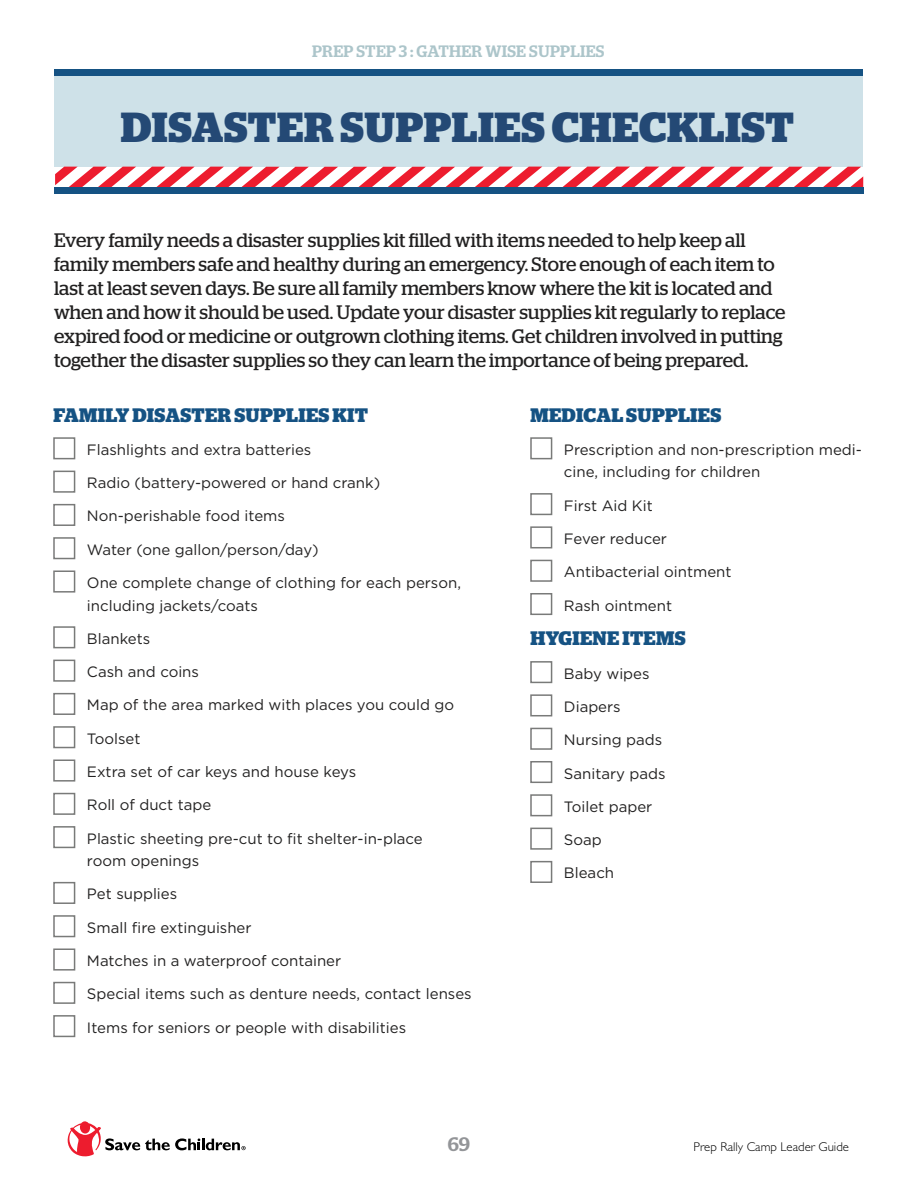
<style>
.page{position:relative;width:918px;height:1188px;background:#fff}
.page>*{position:absolute;margin:0;border:0;box-sizing:border-box;transform-origin:0 0}
.t1{font:700 42px "Stag";letter-spacing:.02em;color:#244975}
.t2{font:19.5px/24px "Stag";color:#222121}
.t3{font:700 19.5px "Stag";letter-spacing:.02em;color:#155283}
.t4{font:500 19.5px "Stag";color:#939598}
.t5{font:500 16.5px "Stag";letter-spacing:.02em;color:#acc5ca}
.t6{font:15px/22.5px "Gotham HTF";color:#222121}
.t7{font:300 12.75px "Gill Sans";color:#000}
</style>
<div class="page">
<div style="left:53px;top:437px;width:22px;height:22px;border:2px solid #797a79"></div>
<div style="left:53px;top:471px;width:22px;height:22px;border:2px solid #797a79"></div>
<div style="left:53px;top:504px;width:22px;height:22px;border:2px solid #797a79"></div>
<div style="left:53px;top:537px;width:22px;height:22px;border:2px solid #797a79"></div>
<div style="left:53px;top:570px;width:22px;height:23px;border:2px solid #797a79"></div>
<div style="left:53px;top:626px;width:22px;height:22px;border:2px solid #797a79"></div>
<div style="left:53px;top:660px;width:22px;height:22px;border:2px solid #797a79"></div>
<div style="left:53px;top:693px;width:22px;height:22px;border:2px solid #797a79"></div>
<div style="left:53px;top:726px;width:22px;height:22px;border:2px solid #797a79"></div>
<div style="left:53px;top:759px;width:22px;height:23px;border:2px solid #797a79"></div>
<div style="left:53px;top:793px;width:22px;height:22px;border:2px solid #797a79"></div>
<div style="left:53px;top:826px;width:22px;height:22px;border:2px solid #797a79"></div>
<div style="left:53px;top:882px;width:22px;height:22px;border:2px solid #797a79"></div>
<div style="left:53px;top:915px;width:22px;height:22px;border:2px solid #797a79"></div>
<div style="left:53px;top:948px;width:22px;height:23px;border:2px solid #797a79"></div>
<div style="left:53px;top:982px;width:22px;height:22px;border:2px solid #797a79"></div>
<div style="left:53px;top:1015px;width:22px;height:22px;border:2px solid #797a79"></div>
<div style="left:530px;top:437px;width:22px;height:22px;border:2px solid #797a79"></div>
<div style="left:530px;top:493px;width:22px;height:22px;border:2px solid #797a79"></div>
<div style="left:530px;top:526px;width:22px;height:22px;border:2px solid #797a79"></div>
<div style="left:530px;top:560px;width:22px;height:22px;border:2px solid #797a79"></div>
<div style="left:530px;top:593px;width:22px;height:22px;border:2px solid #797a79"></div>
<div style="left:530px;top:661px;width:22px;height:22px;border:2px solid #797a79"></div>
<div style="left:530px;top:694px;width:22px;height:22px;border:2px solid #797a79"></div>
<div style="left:530px;top:728px;width:22px;height:22px;border:2px solid #797a79"></div>
<div style="left:530px;top:761px;width:22px;height:22px;border:2px solid #797a79"></div>
<div style="left:530px;top:794px;width:22px;height:22px;border:2px solid #797a79"></div>
<div style="left:530px;top:828px;width:22px;height:22px;border:2px solid #797a79"></div>
<div style="left:530px;top:861px;width:22px;height:22px;border:2px solid #797a79"></div>
<div style="left:54px;top:76px;width:808px;height:91px;background:#cee1e8"></div>
<svg style="left:55px;top:167px;width:808px;height:21px"></svg>
<div style="left:54px;top:188px;width:810px;height:6px;background:#155283"></div>
<div style="left:54px;top:70px;width:809px;height:6px;background:#155283"></div>
<svg style="left:68px;top:1121px;width:178px;height:36px"></svg>
<p class="t5" style="left:312px;top:42px;width:294px">PREP STEP 3 : GATHER WISE SUPPLIES</p>
<h1 class="t1" style="left:121px;top:102px;width:675px">DISASTER SUPPLIES CHECKLIST</h1>
<p class="t2" style="left:54px;top:228px;width:733px">Every family needs a disaster supplies kit filled with items needed to help keep all family members safe and healthy during an emergency. Store enough of each item to last at least seven days. Be sure all family members know where the kit is located and when and how it should be used. Update your disaster supplies kit regularly to replace expired food or medicine or outgrown clothing items. Get children involved in putting together the disaster supplies so they can learn the importance of being prepared.</p>
<h2 class="t3" style="left:53px;top:403px;width:316px">FAMILY DISASTER SUPPLIES KIT</h2>
<p class="t6" style="left:87px;top:438px;width:226px">Flashlights and extra batteries</p>
<p class="t6" style="left:87px;top:471px;width:295px">Radio (battery-powered or hand crank)</p>
<p class="t6" style="left:87px;top:505px;width:200px">Non-perishable food items</p>
<p class="t6" style="left:87px;top:538px;width:233px">Water (one gallon/person/day)</p>
<p class="t6" style="left:87px;top:571px;width:376px">One complete change of clothing for each person, including jackets/coats</p>
<p class="t6" style="left:87px;top:627px;width:65px">Blankets</p>
<p class="t6" style="left:87px;top:660px;width:114px">Cash and coins</p>
<p class="t6" style="left:87px;top:694px;width:369px">Map of the area marked with places you could go</p>
<p class="t6" style="left:87px;top:727px;width:55px">Toolset</p>
<p class="t6" style="left:87px;top:760px;width:271px">Extra set of car keys and house keys</p>
<p class="t6" style="left:87px;top:794px;width:126px">Roll of duct tape</p>
<p class="t6" style="left:87px;top:827px;width:337px">Plastic sheeting pre-cut to fit shelter-in-place room openings</p>
<p class="t6" style="left:87px;top:883px;width:92px">Pet supplies</p>
<p class="t6" style="left:87px;top:916px;width:166px">Small fire extinguisher</p>
<p class="t6" style="left:87px;top:949px;width:256px">Matches in a waterproof container</p>
<p class="t6" style="left:87px;top:983px;width:386px">Special items such as denture needs, contact lenses</p>
<p class="t6" style="left:87px;top:1016px;width:321px">Items for seniors or people with disabilities</p>
<h2 class="t3" style="left:530px;top:403px;width:192px">MEDICAL SUPPLIES</h2>
<p class="t6" style="left:564px;top:438px;width:299px">Prescription and non-prescription medi&shy;cine, including for children</p>
<p class="t6" style="left:564px;top:494px;width:90px">First Aid Kit</p>
<p class="t6" style="left:564px;top:527px;width:105px">Fever reducer</p>
<p class="t6" style="left:564px;top:560px;width:169px">Antibacterial ointment</p>
<p class="t6" style="left:564px;top:594px;width:110px">Rash ointment</p>
<h2 class="t3" style="left:530px;top:627px;width:157px">HYGIENE ITEMS</h2>
<p class="t6" style="left:564px;top:662px;width:87px">Baby wipes</p>
<p class="t6" style="left:564px;top:695px;width:58px">Diapers</p>
<p class="t6" style="left:564px;top:728px;width:100px">Nursing pads</p>
<p class="t6" style="left:564px;top:762px;width:103px">Sanitary pads</p>
<p class="t6" style="left:564px;top:795px;width:90px">Toilet paper</p>
<p class="t6" style="left:564px;top:828px;width:39px">Soap</p>
<p class="t6" style="left:564px;top:862px;width:52px">Bleach</p>
<h2 class="t4" style="left:448px;top:1132px;width:24px">69</h2>
<p class="t7" style="left:694px;top:1139px;width:157px">Prep Rally Camp Leader Guide</p>
</div>
